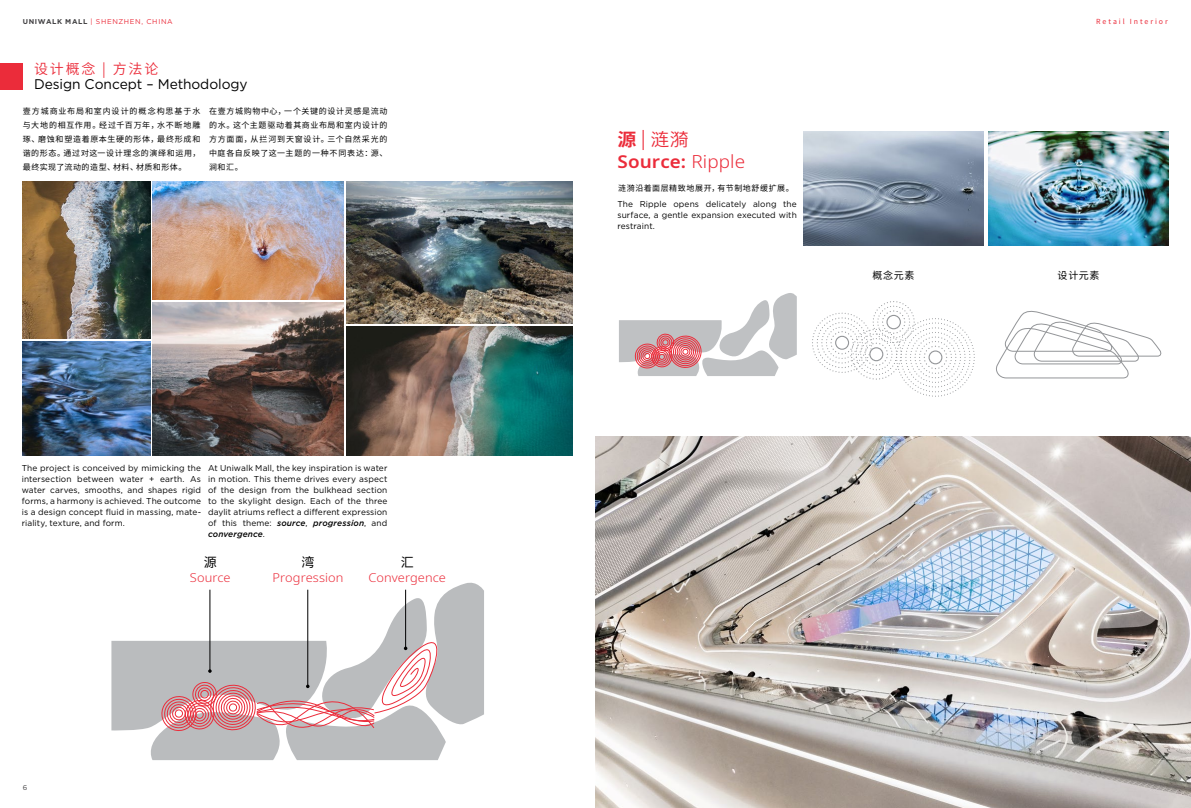
<style>
.page{position:relative;width:1191px;height:808px;background:#fff}
.page>*{position:absolute;margin:0;border:0;box-sizing:border-box;transform-origin:0 0}
.t1{font:600 18px "Noto Sans";letter-spacing:.005em;color:#eb2c3a;scale:1.05 1}
.t2{font:600 18px "Noto Sans CJ Ksc";color:#eb2c3a;scale:1.05 1}
.t3{font:14px "Gotham";color:#000}
.t4{font:600 14px "Noto Sans Hans";letter-spacing:.13em;color:#eb2c3a}
.t5{font:13px "Noto Sans Hans";color:#000}
.t6{font:300 12.2px "Noto Sans";letter-spacing:.005em;color:#eb2c3a;scale:1.05 1}
.t7{font:10px "Noto Sans Hans";letter-spacing:.06em;color:#000}
.t8{font:8.5px/11px "Gotham";letter-spacing:.01em;color:#000;text-align:justify}
.t9{font:8px/14px "Noto Sans Hans";letter-spacing:.075em;color:#000;text-align:justify}
.t10{font:7px "Gotham";letter-spacing:.1em;color:#eb2c3a}
.t11{font:7px "Noto Sans Hans";letter-spacing:.275em;color:#eb2c3a}
.t12{font:7px "Gotham";color:#414042}
.s1{font-weight:700;color:#414042}
.s2{font-weight:500;font-style:italic}
.s3{font-weight:700}
.s4{font-weight:300}
</style>
<div class="page">
<svg style="left:111px;top:582px;width:373px;height:178px"></svg>
<img style="left:153px;top:303px;width:190px;height:152px">
<img style="left:347px;top:326px;width:226px;height:129px">
<img style="left:347px;top:181px;width:226px;height:142px">
<img style="left:23px;top:342px;width:127px;height:113px">
<img style="left:153px;top:181px;width:190px;height:118px">
<img style="left:23px;top:181px;width:127px;height:158px">
<img style="left:596px;top:436px;width:595px;height:372px">
<img style="left:803px;top:132px;width:180px;height:113px">
<img style="left:988px;top:132px;width:180px;height:113px">
<div style="left:0;top:63px;width:23px;height:26px;background:#eb2c3a"></div>
<svg style="left:812px;top:301px;width:163px;height:96px"></svg>
<svg style="left:996px;top:310px;width:165px;height:69px"></svg>
<svg style="left:619px;top:293px;width:178px;height:83px"></svg>
<p class="t10" style="left:23px;top:17px;width:152px"><span class="s1">UNIWALK MALL</span> | SHENZHEN, CHINA</p>
<p class="t11" style="left:1096px;top:17px;width:73px">Retail Interior</p>
<h2 class="t4" style="left:34px;top:61px;width:126px">设计概念 | 方法论</h2>
<p class="t9" style="left:23px;top:105px;width:179px">壹方城商业布局和室内设计的概念构思基于水与大地的相互作用。经过千百万年，水不断地雕琢、磨蚀和塑造着原本生硬的形体，最终形成和谐的形态。通过对这一设计理念的演绎和运用，最终实现了流动的造型、材料、材质和形体。</p>
<p class="t9" style="left:209px;top:105px;width:180px">在壹方城购物中心，一个关键的设计灵感是流动的水。这个主题驱动着其商业布局和室内设计的方方面面，从拦河到天窗设计。三个自然采光的中庭各自反映了这一主题的一种不同表达：源、涧和汇。</p>
<h2 class="t3" style="left:34px;top:75px;width:215px">Design Concept – Methodology</h2>
<p class="t8" style="left:22px;top:462px;width:181px">The project is conceived by mimicking the intersection between water + earth. As water carves, smooths, and shapes rigid forms, a harmony is achieved. The outcome is a design concept fluid in massing, mate&shy;riality, texture, and form.</p>
<p class="t8" style="left:208px;top:462px;width:181px">At Uniwalk Mall, the key inspiration is water in motion. This theme drives every aspect of the design from the bulkhead section to the skylight design. Each of the three daylit atriums reflect a different expression of this theme: <span class="s2">source</span>, <span class="s2">progression</span>, and <span class="s2">convergence</span>.</p>
<p class="t12" style="left:23px;top:783px;width:6px">6</p>
<h3 class="t5" style="left:204px;top:555px;width:14px">源</h3>
<h3 class="t6" style="left:190px;top:569px;width:40px">Source</h3>
<h3 class="t5" style="left:301px;top:555px;width:14px">湾</h3>
<h3 class="t6" style="left:273px;top:569px;width:69px">Progression</h3>
<h3 class="t5" style="left:401px;top:555px;width:14px">汇</h3>
<h3 class="t6" style="left:368px;top:569px;width:75px">Convergence</h3>
<h1 class="t2" style="left:617px;top:129px;width:69px"><span class="s3">源</span> | 涟漪</h1>
<h1 class="t1" style="left:617px;top:149px;width:123px">Source: <span class="s4">Ripple</span></h1>
<p class="t8" style="left:617px;top:199px;width:181px">The Ripple opens delicately along the surface, a gentle expansion executed with restraint.</p>
<p class="t9" style="left:618px;top:181px;width:177px">涟漪沿着面层精致地展开，有节制地舒缓扩展。</p>
<p class="t7" style="left:872px;top:270px;width:43px">概念元素</p>
<p class="t7" style="left:1057px;top:270px;width:43px">设计元素</p>
</div>
